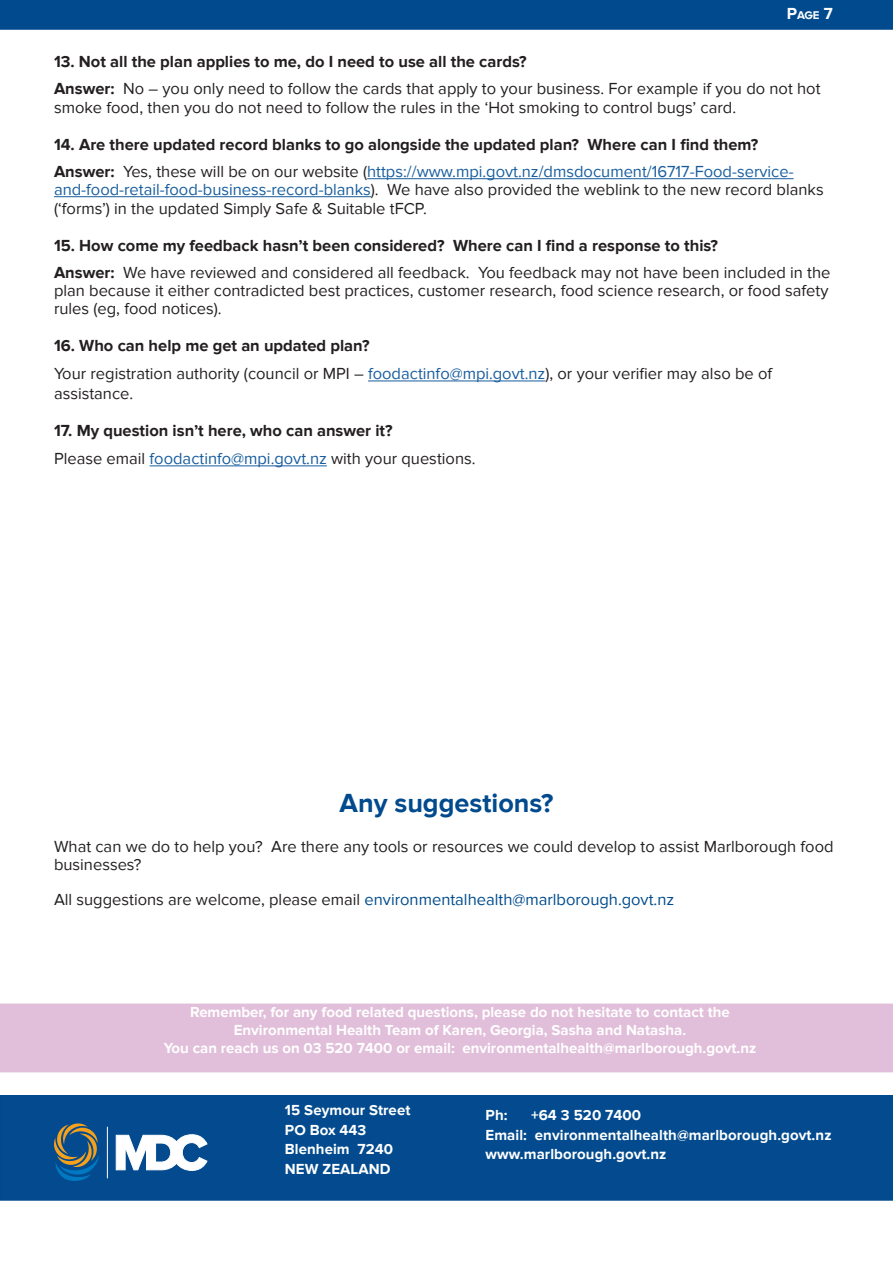
<style>
.page{position:relative;width:893px;height:1263px;background:#fff}
.page>*{position:absolute;margin:0;border:0;box-sizing:border-box;transform-origin:0 0}
.heading_3{font:700 27px "Proxima Nova";color:#004a8d}
.t1{font:16.5px/18px "Proxima Nova";color:#231f20}
.t2{font:700 16.5px "Proxima Nova";color:#231f20}
.t3{font:16.5px/18px "Proxima Nova";color:#175d9e}
.t4{font:16.5px "Proxima Nova";color:#004b8d}
.Body_Copy_2{font:700 15px/18px "Proxima Nova";color:#fff;text-align:center}
.t5{font:700 11.55px "Proxima Nova A";color:#fff}
.s1{font-size:16.5px}
.s2{font-weight:700}
.s3{font-weight:700;color:#231f20}
.s4{color:#231f20}
.s5{color:#175d9e}
</style>
<div class="page">
<hr style="left:367px;top:178px;width:427px;height:1px;background:#175d9e">
<hr style="left:54px;top:196px;width:317px;height:1px;background:#175d9e">
<hr style="left:368px;top:381px;width:177px;height:1px;background:#175d9e">
<hr style="left:150px;top:466px;width:177px;height:1px;background:#175d9e">
<div style="left:0;top:0;width:893px;height:30px;background:#004a8d"></div>
<div style="left:0;top:1003px;width:893px;height:69px;background:#e1beda"></div>
<div style="left:0;top:1095px;width:893px;height:106px;background:#034b8e"></div>
<svg style="left:54px;top:1123px;width:45px;height:58px;background:#3e6476"></svg>
<svg style="left:116px;top:1134px;width:91px;height:37px"></svg>
<hr style="left:107px;top:1127px;width:1px;height:51px;background:#fff">
<p class="t5" style="left:787px;top:9px;width:48px"><span class="s1">P</span>age <span class="s1">7</span></p>
<p class="t2" style="left:54px;top:52px;width:474px">13. Not all the plan applies to me, do I need to use all the cards?</p>
<p class="t1" style="left:54px;top:78px;width:768px;line-height:19.8px"><span class="s2">Answer:</span> No – you only need to follow the cards that apply to your business. For example if you do not hot smoke food, then you do not need to follow the rules in the ‘Hot smoking to control bugs’ card.</p>
<p class="t2" style="left:54px;top:135px;width:706px">14. Are there updated record blanks to go alongside the updated plan? Where can I find them?</p>
<p class="t3" style="left:54px;top:162px;width:771px"><span class="s3">Answer:</span> <span class="s4">Yes, these will be on our website (</span>https://www.mpi.govt.nz/dmsdocument/16717-Food-service&shy;and-food-retail-food-business-record-blanks<span class="s4">). We have also provided the weblink to the new record blanks</span></p>
<p class="t1" style="left:54px;top:200px;width:374px">(‘forms’) in the updated Simply Safe &amp; Suitable tFCP.</p>
<p class="t2" style="left:54px;top:236px;width:666px">15. How come my feedback hasn’t been considered? Where can I find a response to this?</p>
<p class="t1" style="left:54px;top:264px;width:778px"><span class="s2">Answer:</span> We have reviewed and considered all feedback. You feedback may not have been included in the plan because it either contradicted best practices, customer research, food science research, or food safety rules (eg, food notices).</p>
<p class="t2" style="left:54px;top:336px;width:317px">16. Who can help me get an updated plan?</p>
<p class="t1" style="left:54px;top:364px;width:720px;line-height:19.8px">Your registration authority (council or MPI – <span class="s5">foodactinfo@mpi.govt.nz</span>), or your verifier may also be of assistance.</p>
<p class="t2" style="left:54px;top:420px;width:340px">17. My question isn’t here, who can answer it?</p>
<p class="t1" style="left:54px;top:450px;width:423px">Please email <span class="s5">foodactinfo@mpi.govt.nz</span> with your questions.</p>
<p class="heading_3" style="left:340px;top:788px;width:215px">Any suggestions?</p>
<p class="t1" style="left:54px;top:837px;width:781px">What can we do to help you? Are there any tools or resources we could develop to assist Marlborough food businesses?</p>
<p class="t4" style="left:54px;top:889px;width:622px"><span class="s4">All suggestions are welcome, please email</span> environmentalhealth@marlborough.govt.nz</p>
<p class="Body_Copy_2" style="left:164px;top:1003px;width:594px">Remember, for any food related questions, please do not hesitate to contact the<br>Environmental Health Team of Karen, Georgia, Sasha and Natasha.<br>You can reach us on 03 520 7400 or email: environmentalhealth@marlborough.govt.nz</p>
<p class="Body_Copy_2" style="left:285px;top:1102px;width:127px">15 Seymour Street</p>
<p class="Body_Copy_2" style="left:285px;top:1121px;width:83px">PO Box 443</p>
<p class="Body_Copy_2" style="left:285px;top:1141px;width:110px">Blenheim 7240</p>
<p class="Body_Copy_2" style="left:285px;top:1160px;width:107px">NEW ZEALAND</p>
<p class="Body_Copy_2" style="left:486px;top:1106px;width:23px">Ph:</p>
<p class="Body_Copy_2" style="left:531px;top:1106px;width:112px">+64 3 520 7400</p>
<p class="Body_Copy_2" style="left:486px;top:1126px;width:347px">Email: environmentalhealth@marlborough.govt.nz</p>
<p class="Body_Copy_2" style="left:486px;top:1145px;width:182px">www.marlborough.govt.nz</p>
</div>
